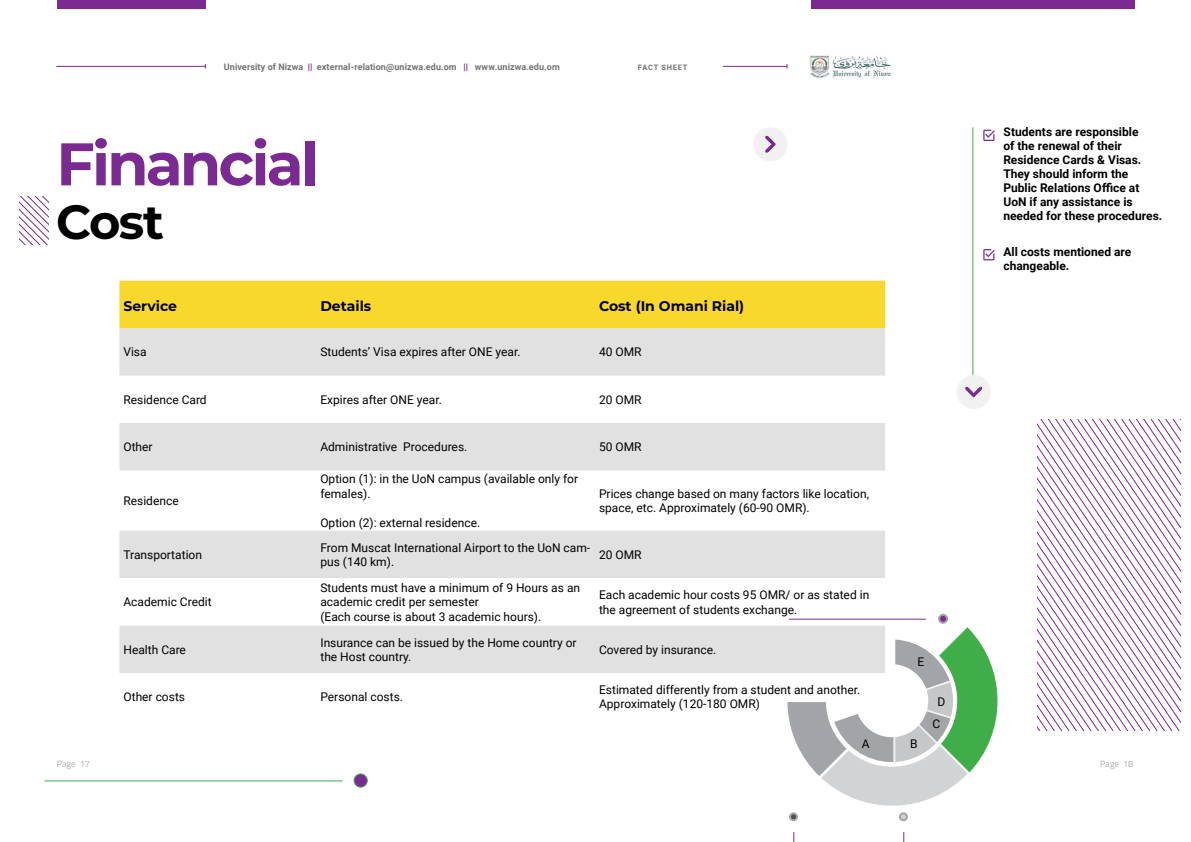
<style>
.page{position:relative;width:1191px;height:842px;background:#fff}
.page>*{position:absolute;margin:0;border:0;box-sizing:border-box;transform-origin:0 0}
.t1{font:700 60px "Montserrat";letter-spacing:-.05em;color:#7a2a90}
.t2{font:700 48px "Montserrat";color:#000}
.t3{font:700 14px "Montserrat";color:#000}
.t4{font:12px/14.4px "Roboto";color:#000}
.t5{font:700 12px/14px "Roboto";color:#000101}
.t6{font:700 9px "Roboto";letter-spacing:.015em;color:#717275}
.t7{font:300 9px "Titillium Web";color:#a0a1a0}
.t8{font:700 7.5px "Roboto";letter-spacing:.105em;color:#717275}
.s1{font-weight:900;color:#7a2a90}
</style>
<div class="page">
<hr style="left:56px;top:66px;width:149px;height:1px;background:#7a2a90">
<hr style="left:723px;top:66px;width:64px;height:1px;background:#7a2a90">
<svg style="left:1037px;top:420px;width:144px;height:310px"></svg>
<hr style="left:44px;top:780px;width:299px;height:1px;background:#3fae49">
<svg style="left:20px;top:196px;width:28px;height:48px"></svg>
<svg style="left:119px;top:281px;width:766px;height:95px"></svg>
<div style="left:119px;top:423px;width:766px;height:47px;background:#e2e1e1"></div>
<div style="left:119px;top:531px;width:766px;height:47px;background:#e2e1e1"></div>
<hr style="left:972px;top:127px;width:1px;height:267px;background:#3fae49">
<div style="left:956px;top:375px;width:34px;height:34px;background:#f1f1f2;border-radius:50%"></div>
<svg style="left:965px;top:386px;width:17px;height:11px"></svg>
<div style="left:753px;top:127px;width:34px;height:34px;background:#f1f1f2;border-radius:50%"></div>
<svg style="left:765px;top:135px;width:10px;height:18px"></svg>
<svg style="left:983px;top:130px;width:11px;height:11px"></svg>
<svg style="left:983px;top:249px;width:11px;height:11px"></svg>
<div style="left:790px;top:813px;width:7px;height:7px;background:#4d4d4f;border-radius:50%"></div>
<div style="left:789px;top:812px;width:9px;height:9px;border:2px solid #a2a4a7;border-radius:50%"></div>
<div style="left:900px;top:813px;width:7px;height:7px;background:#d1d3d4;border-radius:50%"></div>
<div style="left:899px;top:812px;width:9px;height:9px;border:2px solid #a2a4a7;border-radius:50%"></div>
<hr style="left:789px;top:619px;width:137px;height:1px;background:#7a2a90">
<div style="left:939px;top:615px;width:8px;height:8px;background:#7a2a90;border-radius:50%"></div>
<div style="left:938px;top:614px;width:10px;height:10px;border:2px solid #a2a4a7;border-radius:50%"></div>
<svg style="left:119px;top:626px;width:879px;height:180px"></svg>
<div style="left:57px;top:0;width:148px;height:9px;background:#7a2a90"></div>
<div style="left:811px;top:0;width:323px;height:9px;background:#7a2a90"></div>
<img style="left:809px;top:54px;width:83px;height:26px">
<p class="t6" style="left:224px;top:60px;width:337px">University of Nizwa <span class="s1">||</span> external-relation@unizwa.edu.om <span class="s1">||</span> www.unizwa.edu.om</p>
<p class="t8" style="left:638px;top:62px;width:51px">FACT SHEET</p>
<h1 class="t1" style="left:56px;top:121px;width:264px">Financial</h1>
<h2 class="t2" style="left:56px;top:188px;width:109px">Cost</h2>
<p class="t3" style="left:123px;top:296px;width:55px">Service</p>
<p class="t3" style="left:320px;top:296px;width:52px">Details</p>
<p class="t3" style="left:599px;top:296px;width:147px">Cost (In Omani Rial)</p>
<p class="t4" style="left:123px;top:344px;width:25px">Visa</p>
<p class="t4" style="left:320px;top:344px;width:202px">Students’ Visa expires after ONE year.</p>
<p class="t4" style="left:599px;top:344px;width:44px">40 OMR</p>
<p class="t4" style="left:123px;top:392px;width:85px">Residence Card</p>
<p class="t4" style="left:320px;top:392px;width:123px">Expires after ONE year.</p>
<p class="t4" style="left:599px;top:392px;width:44px">20 OMR</p>
<p class="t4" style="left:123px;top:439px;width:31px">Other</p>
<p class="t4" style="left:320px;top:439px;width:148px">Administrative Procedures.</p>
<p class="t4" style="left:599px;top:439px;width:44px">50 OMR</p>
<p class="t4" style="left:123px;top:493px;width:57px">Residence</p>
<p class="t4" style="left:320px;top:472px;width:259px">Option (1): in the UoN campus (available only for females).</p>
<p class="t4" style="left:320px;top:515px;width:161px">Option (2): external residence.</p>
<p class="t4" style="left:599px;top:486px;width:271px">Prices change based on many factors like location, space, etc. Approximately (60-90 OMR).</p>
<p class="t4" style="left:123px;top:547px;width:80px">Transportation</p>
<p class="t4" style="left:320px;top:540px;width:271px">From Muscat International Airport to the UoN cam&shy;pus (140 km).</p>
<p class="t4" style="left:599px;top:547px;width:44px">20 OMR</p>
<p class="t4" style="left:123px;top:594px;width:90px">Academic Credit</p>
<p class="t4" style="left:320px;top:580px;width:261px">Students must have a minimum of 9 Hours as an academic credit per semester<br>(Each course is about 3 academic hours).</p>
<p class="t4" style="left:599px;top:587px;width:272px">Each academic hour costs 95 OMR/ or as stated in the agreement of students exchange.</p>
<p class="t4" style="left:123px;top:642px;width:64px">Health Care</p>
<p class="t4" style="left:320px;top:635px;width:258px">Insurance can be issued by the Home country or the Host country.</p>
<p class="t4" style="left:599px;top:642px;width:119px">Covered by insurance.</p>
<p class="t4" style="left:123px;top:689px;width:63px">Other costs</p>
<p class="t4" style="left:320px;top:689px;width:84px">Personal costs.</p>
<p class="t4" style="left:599px;top:682px;width:263px">Estimated differently from a student and another.<br>Approximately (120-180 OMR)</p>
<p class="t4" style="left:917px;top:654px;width:8px">E</p>
<p class="t4" style="left:862px;top:736px;width:9px">A</p>
<p class="t4" style="left:910px;top:736px;width:9px">B</p>
<p class="t4" style="left:937px;top:694px;width:9px">D</p>
<p class="t4" style="left:932px;top:716px;width:9px">C</p>
<p class="t5" style="left:1003px;top:125px;width:160px">Students are responsible<br>of the renewal of their<br>Residence Cards &amp; Visas.<br>They should inform the<br>Public Relations Office at<br>UoN if any assistance is needed for these procedures.</p>
<p class="t5" style="left:1003px;top:244px;width:129px">All costs mentioned are changeable.</p>
<p class="t7" style="left:57px;top:757px;width:20px">Page</p>
<p class="t7" style="left:1123px;top:757px;width:12px">18</p>
<p class="t7" style="left:1100px;top:757px;width:20px">Page</p>
<p class="t7" style="left:80px;top:757px;width:12px">17</p>
</div>
